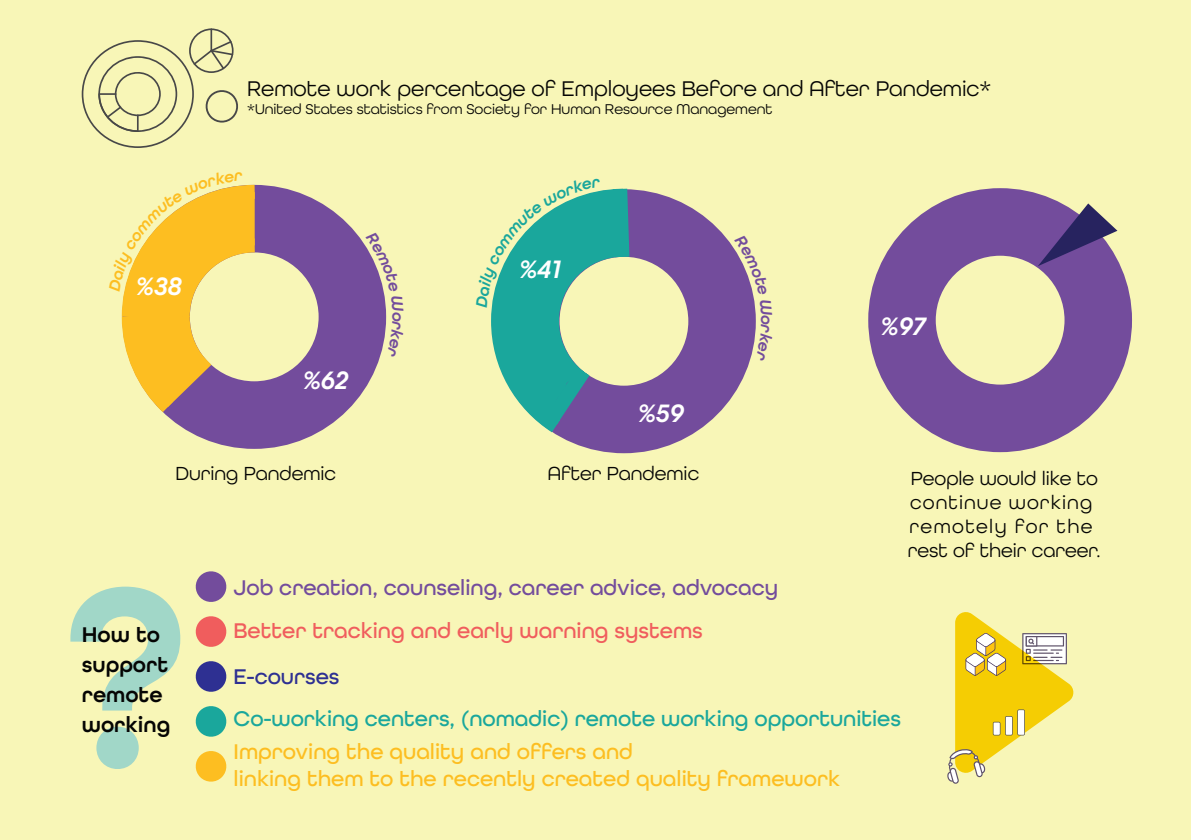
<style>
.page{position:relative;width:1191px;height:840px;background:#fff}
.page>*{position:absolute;margin:0;border:0;box-sizing:border-box;transform-origin:0 0}
.t1{font:600 268px "All Round Gothic";color:#24aae1}
.t2{font:italic 600 26.6px "All Round Gothic";color:#fff}
.t3{font:500 22.4px/27px "All Round Gothic";color:#fdbe21}
.t4{font:22.4px "All Round Gothic";color:#050504}
.t5{font:500 22.4px "All Round Gothic";color:#1aa79c}
.t6{font:500 22.4px "All Round Gothic";color:#734c9c}
.t7{font:500 22.4px "All Round Gothic";color:#f05d5d}
.t8{font:600 22.4px/30px "All Round Gothic";color:#050504}
.t9{font:500 22.4px "All Round Gothic";color:#2e3092}
.t10{font:20px/24px "All Round Gothic";letter-spacing:.055em;color:#050504}
.t11{font:20px "All Round Gothic";color:#050504}
.t12{font:italic 600 16.6px "All Round Gothic";color:#734c9c}
.t13{font:15px "All Round Gothic";color:#050504}
</style>
<div class="page">
<div style="left:0;top:0;width:1191px;height:839px;background:#f8f6b7"></div>
<svg style="left:82px;top:28px;width:156px;height:120px"></svg>
<svg style="left:947px;top:612px;width:126px;height:171px"></svg>
<svg style="left:581px;top:190px;width:175px;height:264px"></svg>
<svg style="left:535px;top:190px;width:103px;height:256px"></svg>
<svg style="left:868px;top:188px;width:264px;height:265px"></svg>
<svg style="left:1037px;top:203px;width:80px;height:63px;background:#6e578c"></svg>
<svg style="left:195px;top:661px;width:32px;height:31px"></svg>
<svg style="left:195px;top:616px;width:32px;height:31px"></svg>
<svg style="left:195px;top:706px;width:32px;height:31px"></svg>
<svg style="left:195px;top:751px;width:32px;height:31px"></svg>
<svg style="left:195px;top:571px;width:32px;height:31px"></svg>
<svg style="left:182px;top:185px;width:205px;height:264px"></svg>
<svg style="left:734px;top:234px;width:22px;height:81px"></svg>
<svg style="left:755px;top:324px;width:1px;height:36px"></svg>
<svg style="left:491px;top:188px;width:146px;height:232px"></svg>
<svg style="left:365px;top:231px;width:22px;height:81px"></svg>
<svg style="left:121px;top:184px;width:148px;height:243px"></svg>
<p class="t2" style="left:136px;top:270px;width:48px">%38</p>
<p class="t4" style="left:247px;top:75px;width:745px">Remote work percentage of Employees Before and After Pandemic*</p>
<p class="t13" style="left:247px;top:100px;width:527px">*United States statistics from Society for Human Resource Management</p>
<p class="t2" style="left:303px;top:364px;width:47px">%62</p>
<p class="t2" style="left:287px;top:378px;width:47px">%62</p>
<p class="t12" style="left:408px;top:311px;width:11px;rotate:90deg">o</p>
<p class="t2" style="left:519px;top:254px;width:43px">%41</p>
<p class="t2" style="left:637px;top:397px;width:48px">%59</p>
<p class="t12" style="left:776px;top:315px;width:11px;rotate:90deg">o</p>
<p class="t2" style="left:880px;top:310px;width:47px">%97</p>
<p class="t11" style="left:176px;top:461px;width:162px">During Pandemic</p>
<p class="t11" style="left:548px;top:461px;width:153px">After Pandemic</p>
<p class="t10" style="left:907px;top:465px;width:195px">People would like to continue working remotely for the rest of their career.</p>
<h1 class="t1" style="left:63px;top:517px;width:127px">?</h1>
<p class="t6" style="left:234px;top:573px;width:546px">Job creation, counseling, career advice, advocacy</p>
<p class="t7" style="left:234px;top:616px;width:471px">Better tracking and early warning systems</p>
<p class="t9" style="left:234px;top:663px;width:107px">E-courses</p>
<p class="t5" style="left:234px;top:705px;width:669px">Co-working centers, (nomadic) remote working opportunities</p>
<p class="t3" style="left:234px;top:737px;width:608px">Improving the quality and offers and<br>linking them to the recently created quality framework</p>
<p class="t8" style="left:82px;top:619px;width:90px">How to support remote working</p>
</div>
